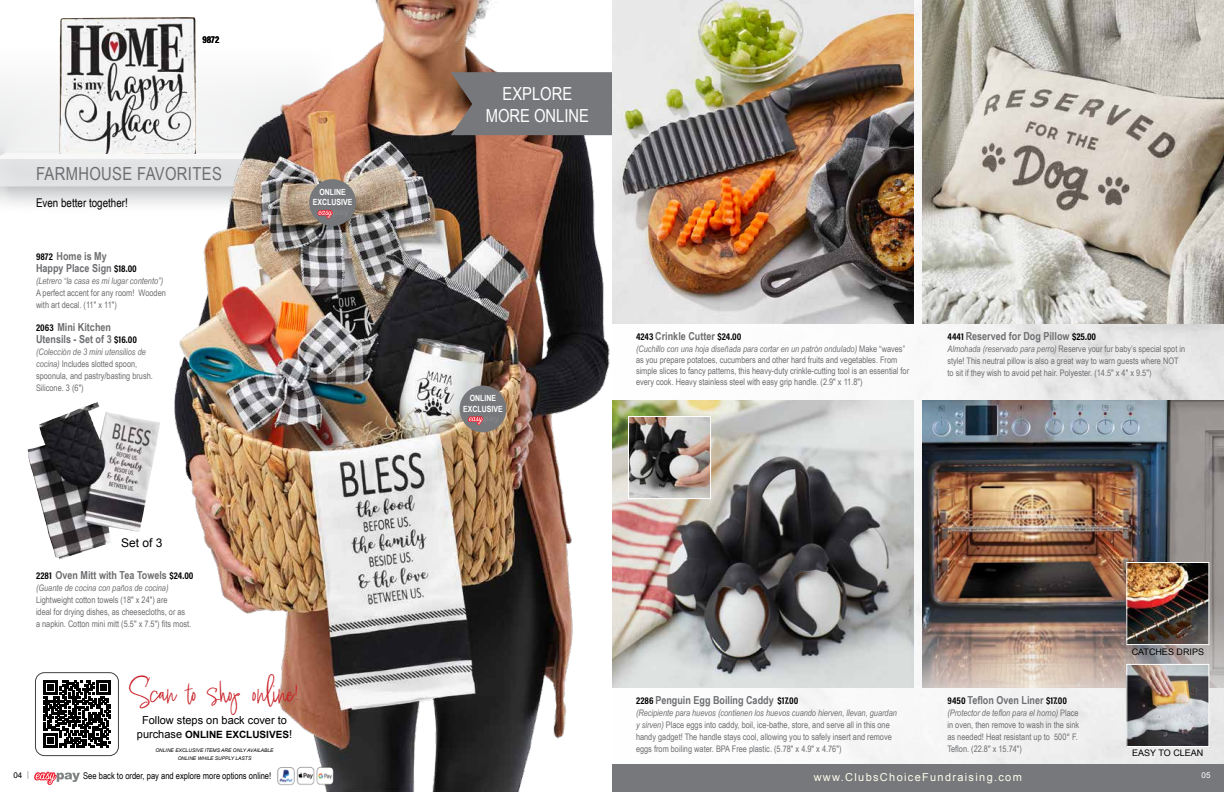
<style>
.page{position:relative;width:1224px;height:792px;background:#fff}
.page>*{position:absolute;margin:0;border:0;box-sizing:border-box;transform-origin:0 0}
.t1{font:48px "Audrielle No 2";color:#c82027}
.t2{font:18px "Arial Narrow";letter-spacing:.02em;color:#6d6e71}
.t3{font:18px/21.6px "Arial Narrow";color:#fff;text-align:center}
.t4{font:12px "Arial Narrow";color:#000}
.t5{font:12px "Arial";color:#000}
.t6{font:700 11px/12px "Arial Narrow";color:#6d6e71}
.t7{font:11px "Arial";letter-spacing:.12em;color:#fefded}
.t8{font:11px "Arial";color:#000}
.t9{font:700 10px "Arial";color:#000}
.t10{font:700 10px "Acumin Pro Cond";color:#000}
.t11{font:9.2px "Arial Narrow";color:#000}
.t12{font:9px/12px "Arial Narrow";color:#6d6e71}
.t13{font:italic 9px "Arial Narrow";color:#6d6e71}
.t14{font:9px "Arial";color:#000}
.t15{font:700 8.5px/10.2px "Arial Narrow";color:#fff;text-align:center}
.t16{font:8px "Arial";color:#000}
.t17{font:8px "Arial";color:#fff}
.t18{font:8px "Arial Narrow";color:#77787b}
.t19{font:italic 5px/8px "Arial";color:#000;text-align:center}
.s1{font-family:"Acumin Pro Cond";font-size:10px;color:#000}
.s2{font-style:italic}
.s3{font-weight:400;font-size:11px}
</style>
<div class="page">
<img style="left:167px;top:0;width:445px;height:792px">
<img style="left:59px;top:17px;width:137px;height:137px">
<img style="left:922px;top:0;width:302px;height:324px">
<img style="left:612px;top:0;width:302px;height:324px">
<div style="left:612px;top:764px;width:612px;height:28px;background:#77787b"></div>
<img style="left:612px;top:400px;width:302px;height:288px">
<img style="left:922px;top:400px;width:302px;height:288px">
<img style="left:1128px;top:666px;width:79px;height:79px">
<div style="left:1126px;top:664px;width:83px;height:83px;border:1px solid #fff"></div>
<img style="left:1128px;top:564px;width:79px;height:79px">
<div style="left:1126px;top:562px;width:83px;height:83px;border:1px solid #fff"></div>
<img style="left:630px;top:418px;width:79px;height:79px">
<div style="left:628px;top:416px;width:83px;height:83px;border:1px solid #fff"></div>
<img style="left:28px;top:402px;width:70px;height:87px">
<svg style="left:34px;top:772px;width:46px;height:13px"></svg>
<svg style="left:43px;top:680px;width:68px;height:68px"></svg>
<div style="left:35px;top:672px;width:84px;height:84px;border:1px solid #3f4146;border-radius:9px"></div>
<img style="left:277px;top:766px;width:57px;height:26px">
<svg style="left:451px;top:72px;width:161px;height:63px;background:#787677"></svg>
<div style="left:460px;top:386px;width:46px;height:46px;background:#77787b;border-radius:50%"></div>
<svg style="left:468px;top:416px;width:31px;height:9px"></svg>
<div style="left:309px;top:179px;width:47px;height:47px;background:#77787b;border-radius:50%"></div>
<svg style="left:317px;top:209px;width:31px;height:10px"></svg>
<p class="t10" style="left:202px;top:33px;width:18px">9872</p>
<h2 class="t2" style="left:36px;top:160px;width:187px">FARMHOUSE FAVORITES</h2>
<h3 class="t4" style="left:36px;top:194px;width:93px">Even better together!</h3>
<p class="t6" style="left:36px;top:250px;width:102px"><span class="s1">9872</span> Home is My<br>Happy Place Sign <span class="s1">$18.00</span></p>
<p class="t13" style="left:36px;top:275px;width:129px">(Letrero “la casa es mi lugar contento”)</p>
<p class="t12" style="left:36px;top:286px;width:131px">A perfect accent for any room! Wooden with art decal. (11" x 11")</p>
<p class="t6" style="left:36px;top:321px;width:102px"><span class="s1">2063</span> Mini Kitchen<br>Utensils - Set of 3 <span class="s1">$16.00</span></p>
<p class="t12" style="left:36px;top:346px;width:118px"><span class="s2">(Colección de 3 mini utensilios de cocina)</span> Includes slotted spoon, spoonula, and pastry/basting brush.<br>Silicone. 3 (6")</p>
<h3 class="t5" style="left:121px;top:535px;width:43px">Set of 3</h3>
<p class="t6" style="left:36px;top:569px;width:159px"><span class="s1">2281</span> Oven Mitt with Tea Towels <span class="s1">$24.00</span></p>
<p class="t13" style="left:36px;top:582px;width:134px">(Guante de cocina con paños de cocina)</p>
<p class="t12" style="left:36px;top:594px;width:157px">Lightweight cotton towels (18" x 24") are<br>ideal for drying dishes, as cheesecloths, or as a napkin. Cotton mini mitt (5.5" x 7.5") fits most.</p>
<p class="t15" style="left:313px;top:187px;width:41px">ONLINE<br>EXCLUSIVE</p>
<h2 class="t3" style="left:486px;top:82px;width:105px">EXPLORE<br>MORE ONLINE</h2>
<p class="t15" style="left:463px;top:393px;width:41px">ONLINE<br>EXCLUSIVE</p>
<p class="t6" style="left:636px;top:330px;width:107px"><span class="s1">4243</span> Crinkle Cutter <span class="s1">$24.00</span></p>
<p class="t12" style="left:636px;top:343px;width:275px;line-height:11px"><span class="s2">(Cuchillo con una hoja diseñada para cortar en un patrón ondulado)</span> Make “waves” as you prepare potatoes, cucumbers and other hard fruits and vegetables. From simple slices to fancy patterns, this heavy-duty crinkle-cutting tool is an essential for every cook. Heavy stainless steel with easy grip handle. (2.9" x 11.8")</p>
<p class="t6" style="left:947px;top:330px;width:150px"><span class="s1">4441</span> Reserved for Dog Pillow <span class="s1">$25.00</span></p>
<p class="t12" style="left:947px;top:343px;width:239px"><span class="s2">Almohada (reservado para perro)</span> Reserve your fur baby’s special spot in style! This neutral pillow is also a great way to warn guests where NOT to sit if they wish to avoid pet hair. Polyester. (14.5" x 4" x 9.5")</p>
<p class="t14" style="left:1132px;top:646px;width:74px">CATCHES DRIPS</p>
<h1 class="t1" style="left:131px;top:660px;width:169px">Scan to shop online!</h1>
<p class="t8" style="left:142px;top:713px;width:146px">Follow steps on back cover to</p>
<p class="t9" style="left:137px;top:727px;width:157px"><span class="s3">purchase</span> ONLINE EXCLUSIVES<span class="s3">!</span></p>
<p class="t19" style="left:155px;top:746px;width:120px">ONLINE EXCLUSIVE ITEMS ARE ONLY AVAILABLE<br>ONLINE WHILE SUPPLY LASTS</p>
<p class="t6" style="left:636px;top:694px;width:164px"><span class="s1">2286</span> Penguin Egg Boiling Caddy <span class="s1">$17.00</span></p>
<p class="t12" style="left:636px;top:707px;width:262px"><span class="s2">(Recipiente para huevos (contienen los huevos cuando hierven, llevan, guardan y sirven)</span> Place eggs into caddy, boil, ice-bathe, store, and serve all in this one handy gadget! The handle stays cool, allowing you to safely insert and remove eggs from boiling water. BPA Free plastic. (5.78" x 4.9" x 4.76")</p>
<p class="t6" style="left:947px;top:693px;width:121px"><span class="s1">9450</span> Teflon Oven Liner <span class="s1">$17.00</span></p>
<p class="t12" style="left:947px;top:706px;width:133px"><span class="s2">(Protector de teflon para el horno)</span> Place in oven, then remove to wash in the sink as needed! Heat resistant up to 500° F.<br>Teflon. (22.8" x 15.74")</p>
<p class="t18" style="left:27px;top:768px;width:3px">|</p>
<p class="t11" style="left:83px;top:769px;width:190px">See back to order, pay and explore more options online!</p>
<p class="t7" style="left:814px;top:770px;width:210px">www.ClubsChoiceFundraising.com</p>
<p class="t16" style="left:13px;top:770px;width:10px">04</p>
<p class="t14" style="left:1132px;top:747px;width:73px">EASY TO CLEAN</p>
<p class="t17" style="left:1202px;top:770px;width:10px">05</p>
</div>
